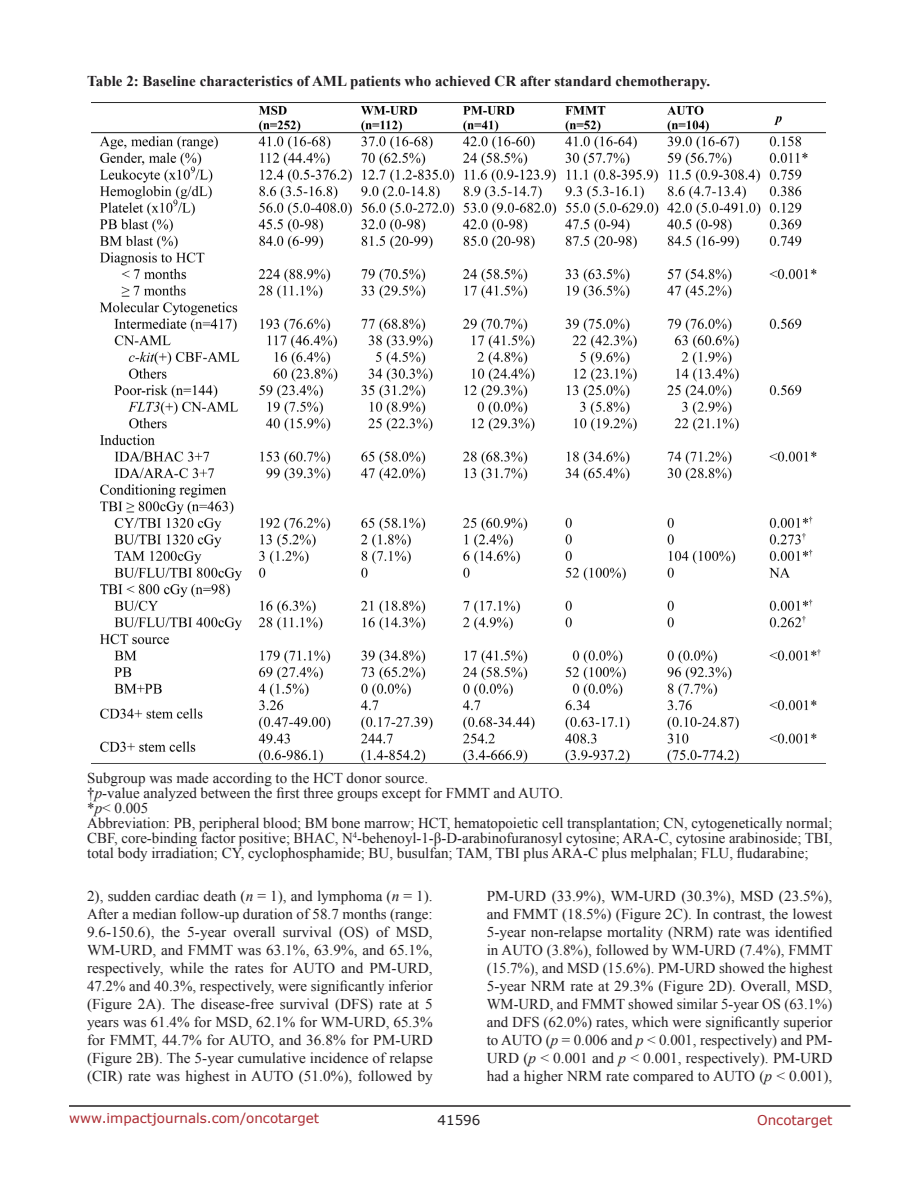
<style>
.page{position:relative;width:918px;height:1188px;background:#fff}
.page>*{position:absolute;margin:0;border:0;box-sizing:border-box;transform-origin:0 0}
.BodyText{font:15px/18px "Times New Roman";color:#221f22;text-align:justify}
.TableText{font:15px/15px "Times New Roman";color:#221f22;text-align:justify}
.TableHeading{font:700 15px "Times New Roman";color:#221f22}
.t1{font:13.5px "Verdana";color:#ac2b31}
.t2{font:13.5px "Verdana";color:#221f22}
.s1{font-style:italic}
</style>
<div class="page">
<hr style="left:69px;top:1105px;width:781px;height:2px;background:#231f20">
<img style="left:92px;top:105px;width:734px;height:658px">
<p class="TableHeading" style="left:87px;top:70px;width:624px">Table 2: Baseline characteristics of AML patients who achieved CR after standard chemotherapy.</p>
<p class="TableText" style="left:87px;top:770px;width:342px">Subgroup was made according to the HCT donor source.</p>
<p class="TableText" style="left:87px;top:785px;width:477px">†<span class="s1">p</span>-value analyzed between the first three groups except for FMMT and AUTO.</p>
<p class="TableText" style="left:87px;top:800px;width:62px">*<span class="s1">p</span>&lt; 0.005</p>
<p class="TableText" style="left:87px;top:815px;width:747px">Abbreviation: PB, peripheral blood; BM bone marrow; HCT, hematopoietic cell transplantation; CN, cytogenetically normal; CBF, core-binding factor positive; BHAC, N<sup>4</sup>-behenoyl-1-β-D-arabinofuranosyl cytosine; ARA-C, cytosine arabinoside; TBI, total body irradiation; CY, cyclophosphamide; BU, busulfan; TAM, TBI plus ARA-C plus melphalan; FLU, fludarabine;</p>
<p class="BodyText" style="left:87px;top:887px;width:347px">2), sudden cardiac death (<span class="s1">n</span> = 1), and lymphoma (<span class="s1">n</span> = 1).<br>After a median follow-up duration of 58.7 months (range:<br>9.6-150.6), the 5-year overall survival (OS) of MSD, WM-URD, and FMMT was 63.1%, 63.9%, and 65.1%, respectively, while the rates for AUTO and PM-URD, 47.2% and 40.3%, respectively, were significantly inferior (Figure 2A). The disease-free survival (DFS) rate at 5 years was 61.4% for MSD, 62.1% for WM-URD, 65.3% for FMMT, 44.7% for AUTO, and 36.8% for PM-URD (Figure 2B). The 5-year cumulative incidence of relapse (CIR) rate was highest in AUTO (51.0%), followed by</p>
<p class="BodyText" style="left:487px;top:887px;width:348px">PM-URD (33.9%), WM-URD (30.3%), MSD (23.5%), and FMMT (18.5%) (Figure 2C). In contrast, the lowest 5-year non-relapse mortality (NRM) rate was identified in AUTO (3.8%), followed by WM-URD (7.4%), FMMT (15.7%), and MSD (15.6%). PM-URD showed the highest 5-year NRM rate at 29.3% (Figure 2D). Overall, MSD, WM-URD, and FMMT showed similar 5-year OS (63.1%) and DFS (62.0%) rates, which were significantly superior to AUTO (<span class="s1">p</span> = 0.006 and <span class="s1">p</span> &lt; 0.001, respectively) and PM-URD (<span class="s1">p</span> &lt; 0.001 and <span class="s1">p</span> &lt; 0.001, respectively). PM-URD had a higher NRM rate compared to AUTO (<span class="s1">p</span> &lt; 0.001),</p>
<p class="t1" style="left:69px;top:1109px;width:252px">www.impactjournals.com/oncotarget</p>
<p class="t2" style="left:438px;top:1111px;width:44px">41596</p>
<p class="t1" style="left:757px;top:1111px;width:77px">Oncotarget</p>
</div>
